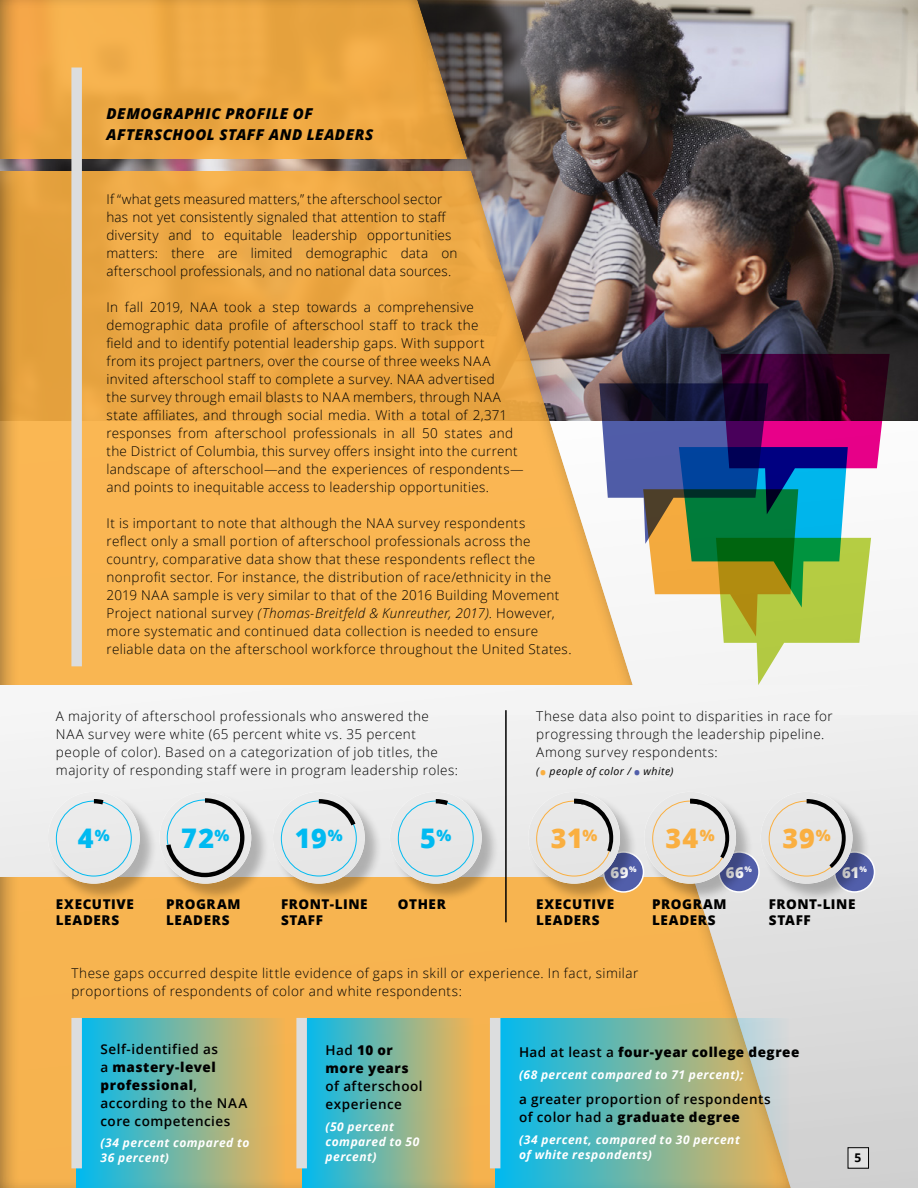
<style>
.page{position:relative;width:918px;height:1188px;background:#fff}
.page>*{position:absolute;margin:0;border:0;box-sizing:border-box;transform-origin:0 0}
.t1{font:800 27px "Open Sans";color:#00baf1}
.t2{font:800 27px "Open Sans";color:#faaf40}
.t3{font:italic 800 15px/21px "Open Sans";letter-spacing:.03em;color:#000}
.t4{font:800 15px "Open Sans";color:#fff}
.t5{font:300 13.5px/18px "Open Sans";letter-spacing:.025em;color:#000}
.t6{font:600 13.5px/18px "Open Sans";letter-spacing:.035em;color:#000}
.t7{font:800 13.5px/16.5px "Open Sans";letter-spacing:.04em;color:#000}
.t8{font:italic 700 12px/15px "Open Sans";letter-spacing:.04em;color:#fff}
.t9{font:700 12px "Open Sans";color:#000}
.t10{font:italic 10.5px "Open Sans";letter-spacing:.045em;color:#000}
.s1{font-style:italic}
.s2{font-weight:800;font-style:normal;font-size:15px;color:#faaf40}
.s3{font-weight:800;font-style:normal;font-size:15px;color:#515eaa}
.s4{font-weight:800}
.s5{font-weight:600}
</style>
<div class="page">
<img style="left:809px;top:0;width:109px;height:421px">
<svg style="left:809px;top:632px;width:109px;height:556px;background:#d9d9d9"></svg>
<div style="left:0;top:0;width:809px;height:1188px;background:#000;opacity:.75"></div>
<svg style="left:0;top:160px;width:527px;height:10px;background:#806d6b"></svg>
<div style="left:71px;top:68px;width:11px;height:598px;background:#dcddde"></div>
<div style="left:0;top:685px;width:918px;height:192px;background:#f1f1f1"></div>
<div style="left:848px;top:1148px;width:21px;height:20px;background:#e2e2e2"></div>
<svg style="left:599px;top:354px;width:291px;height:331px"></svg>
<div style="left:49px;top:793px;width:109px;height:108px;background:#000;opacity:.25"></div>
<svg style="left:48px;top:793px;width:92px;height:91px"></svg>
<div style="left:160px;top:793px;width:109px;height:108px;background:#000;opacity:.25"></div>
<svg style="left:159px;top:793px;width:92px;height:91px"></svg>
<div style="left:274px;top:793px;width:109px;height:108px;background:#000;opacity:.25"></div>
<svg style="left:273px;top:793px;width:92px;height:91px;fill:#e8e8e8"></svg>
<div style="left:391px;top:793px;width:108px;height:108px;background:#000;opacity:.25"></div>
<svg style="left:390px;top:793px;width:92px;height:91px;fill:#e7e7e7"></svg>
<div style="left:398px;top:801px;width:76px;height:75px;border:1px solid #00baf1;border-radius:50%"></div>
<svg style="left:436px;top:799px;width:12px;height:6px"></svg>
<div style="left:281px;top:801px;width:76px;height:75px;border:1px solid #00baf1;border-radius:50%"></div>
<svg style="left:319px;top:799px;width:36px;height:26px"></svg>
<div style="left:56px;top:801px;width:76px;height:75px;border:1px solid #00baf1;border-radius:50%"></div>
<svg style="left:94px;top:799px;width:9px;height:5px"></svg>
<svg style="left:166px;top:798px;width:78px;height:79px"></svg>
<hr style="left:505px;top:710px;width:2px;height:212px;background:#000">
<div style="left:604px;top:852px;width:39px;height:40px;background:#515eaa;border-radius:50%"></div>
<div style="left:603px;top:851px;width:41px;height:42px;border:2px solid #fff;border-radius:50%"></div>
<div style="left:529px;top:793px;width:109px;height:108px;background:#000;opacity:.25"></div>
<svg style="left:528px;top:793px;width:92px;height:91px;fill:#e6e5e5"></svg>
<svg style="left:574px;top:799px;width:39px;height:53px"></svg>
<svg style="left:719px;top:852px;width:40px;height:40px"></svg>
<div style="left:718px;top:851px;width:42px;height:42px;border:2px solid #fff;border-radius:50%"></div>
<div style="left:645px;top:793px;width:109px;height:108px;background:#000;opacity:.25"></div>
<svg style="left:644px;top:793px;width:92px;height:91px;fill:#e5e5e5"></svg>
<svg style="left:690px;top:799px;width:39px;height:59px"></svg>
<div style="left:835px;top:852px;width:39px;height:40px;background:#515eaa;border-radius:50%"></div>
<div style="left:834px;top:851px;width:41px;height:42px;border:2px solid #fff;border-radius:50%"></div>
<div style="left:762px;top:793px;width:108px;height:108px;background:#000;opacity:.25"></div>
<svg style="left:761px;top:793px;width:92px;height:91px;fill:#e5e4e4"></svg>
<svg style="left:807px;top:799px;width:39px;height:69px"></svg>
<div style="left:77px;top:1018px;width:208px;height:170px;background:linear-gradient(to right,#00baf0,#f1b251)"></div>
<div style="left:71px;top:1018px;width:11px;height:150px;background:#dcddde"></div>
<div style="left:302px;top:1018px;width:172px;height:170px;background:linear-gradient(to right,#01baf0,#f1b251)"></div>
<div style="left:296px;top:1018px;width:11px;height:150px;background:#dcddde"></div>
<svg style="left:495px;top:1018px;width:294px;height:170px;background:#77b8a9"></svg>
<div style="left:490px;top:1018px;width:10px;height:150px;background:#dcddde"></div>
<p class="t3" style="left:107px;top:103px;width:268px">DEMOGRAPHIC PROFILE OF<br>AFTERSCHOOL STAFF AND LEADERS</p>
<p class="t5" style="left:107px;top:190px;width:352px">If “what gets measured matters,” the afterschool sector has not yet consistently signaled that attention to staff diversity and to equitable leadership opportunities matters: there are limited demographic data on afterschool professionals, and no national data sources.</p>
<p class="t5" style="left:107px;top:298px;width:418px">In fall 2019, NAA took a step towards a comprehensive demographic data profile of afterschool staff to track the<br>field and to identify potential leadership gaps. With support<br>from its project partners, over the course of three weeks NAA invited afterschool staff to complete a survey. NAA advertised<br>the survey through email blasts to NAA members, through NAA state affiliates, and through social media. With a total of 2,371 responses from afterschool professionals in all 50 states and the District of Columbia, this survey offers insight into the current landscape of afterschool—and the experiences of respondents— and points to inequitable access to leadership opportunities.</p>
<p class="t5" style="left:107px;top:514px;width:467px">It is important to note that although the NAA survey respondents<br>reflect only a small portion of afterschool professionals across the country, comparative data show that these respondents reflect the nonprofit sector. For instance, the distribution of race/ethnicity in the 2019 NAA sample is very similar to that of the 2016 Building Movement Project national survey <span class="s1">(Thomas-Breitfeld &amp; Kunreuther, 2017)</span>. However, more systematic and continued data collection is needed to ensure reliable data on the afterschool workforce throughout the United States.</p>
<p class="t5" style="left:56px;top:706px;width:404px">A majority of afterschool professionals who answered the NAA survey were white (65 percent white vs. 35 percent people of color). Based on a categorization of job titles, the majority of responding staff were in program leadership roles:</p>
<p class="t5" style="left:536px;top:706px;width:298px">These data also point to disparities in race for progressing through the leadership pipeline.<br>Among survey respondents:</p>
<p class="t10" style="left:536px;top:764px;width:139px">(<span class="s2">•</span> people of color / <span class="s3">•</span> white)</p>
<h1 class="t1" style="left:78px;top:818px;width:33px">4<sup>%</sup></h1>
<h1 class="t1" style="left:181px;top:818px;width:50px">72<sup>%</sup></h1>
<h1 class="t1" style="left:295px;top:818px;width:49px">19<sup>%</sup></h1>
<h1 class="t1" style="left:420px;top:818px;width:33px">5<sup>%</sup></h1>
<p class="t7" style="left:56px;top:895px;width:80px">EXECUTIVE<br>LEADERS</p>
<p class="t7" style="left:166px;top:895px;width:76px">PROGRAM<br>LEADERS</p>
<p class="t7" style="left:281px;top:895px;width:88px">FRONT-LINE<br>STAFF</p>
<p class="t7" style="left:398px;top:895px;width:49px">OTHER</p>
<h1 class="t2" style="left:551px;top:818px;width:48px">31<sup>%</sup></h1>
<p class="t4" style="left:611px;top:861px;width:27px">69<sup>%</sup></p>
<h1 class="t2" style="left:666px;top:818px;width:50px">34<sup>%</sup></h1>
<p class="t4" style="left:726px;top:861px;width:28px">66<sup>%</sup></p>
<h1 class="t2" style="left:782px;top:818px;width:50px">39<sup>%</sup></h1>
<p class="t4" style="left:842px;top:861px;width:26px">61<sup>%</sup></p>
<p class="t7" style="left:536px;top:895px;width:80px">EXECUTIVE<br>LEADERS</p>
<p class="t7" style="left:652px;top:895px;width:76px">PROGRAM<br>LEADERS</p>
<p class="t7" style="left:769px;top:895px;width:88px">FRONT-LINE<br>STAFF</p>
<p class="t5" style="left:71px;top:964px;width:568px">These gaps occurred despite little evidence of gaps in skill or experience. In fact, similar proportions of respondents of color and white respondents:</p>
<p class="t6" style="left:101px;top:1040px;width:148px">Self-identified as<br>a <span class="s4">mastery-level professional</span>, according to the NAA core competencies</p>
<p class="t8" style="left:101px;top:1135px;width:150px">(34 percent compared to<br>36 percent)</p>
<p class="t7" style="left:326px;top:1041px;width:85px;line-height:18px"><span class="s5">Had</span> 10 or more years</p>
<p class="t6" style="left:326px;top:1077px;width:99px">of afterschool experience</p>
<p class="t8" style="left:326px;top:1119px;width:95px">(50 percent compared to 50 percent)</p>
<p class="t7" style="left:519px;top:1044px;width:282px"><span class="s5">Had at least a</span> four-year college degree</p>
<p class="t8" style="left:519px;top:1067px;width:226px">(68 percent compared to 71 percent);</p>
<p class="t6" style="left:519px;top:1090px;width:253px">a greater proportion of respondents of color had a <span class="s4">graduate degree</span></p>
<p class="t8" style="left:519px;top:1132px;width:222px">(34 percent, compared to 30 percent of white respondents)</p>
<p class="t9" style="left:855px;top:1150px;width:8px">5</p>
</div>
